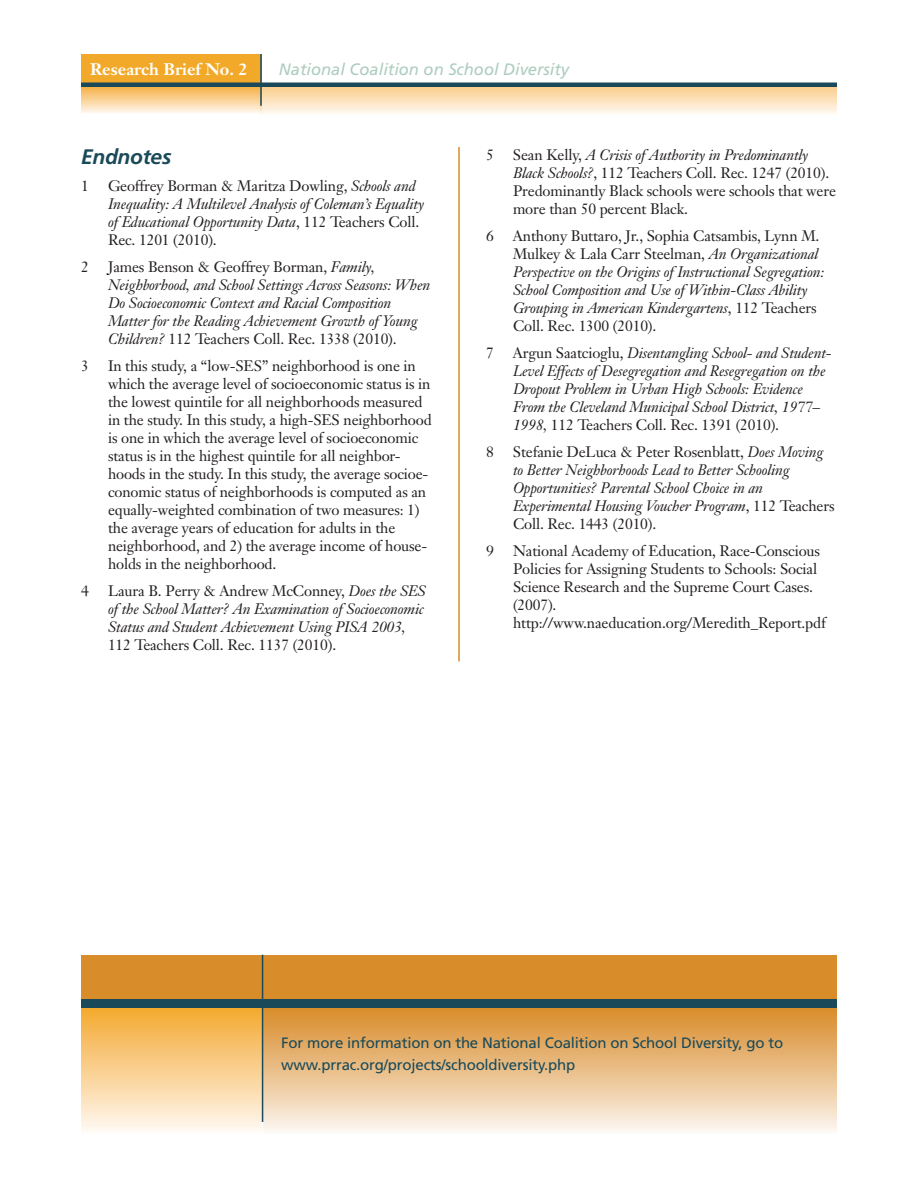
<style>
.page{position:relative;width:918px;height:1188px;background:#fff}
.page>*{position:absolute;margin:0;border:0;box-sizing:border-box;transform-origin:0 0}
.t1{font:italic 700 21px "Frutiger";letter-spacing:-.01em;color:#1a4a59}
.t2{font:italic 16.5px "Frutiger";color:#adcdbf}
.t3{font:700 16.5px "Janson Text";color:#fff}
.t4{font:italic 15px/18px "Janson Text";letter-spacing:-.01em;color:#231f20}
.t5{font:15px/18px "Janson Text";letter-spacing:-.01em;color:#231f20}
.t6{font:15px/22.5px "Frutiger";letter-spacing:-.01em;color:#1a4a59}
.s1{font-style:normal}
.s2{font-style:italic}
</style>
<div class="page">
<img style="left:81px;top:1008px;width:756px;height:124px">
<img style="left:81px;top:87px;width:180px;height:26px">
<div style="left:81px;top:54px;width:181px;height:29px;background:#f2a929"></div>
<div style="left:81px;top:82px;width:756px;height:5px;background:#1a4a59"></div>
<hr style="left:260px;top:54px;width:2px;height:52px;background:#1a4a59">
<div style="left:81px;top:956px;width:756px;height:52px;background:#d88c2a"></div>
<hr style="left:262px;top:955px;width:1px;height:167px;background:#1a4a59">
<div style="left:81px;top:999px;width:756px;height:9px;background:#1a4a59"></div>
<hr style="left:458px;top:147px;width:2px;height:515px;background:#d88c2a">
<p class="t3" style="left:90px;top:62px;width:159px">Research Brief No. 2</p>
<p class="t2" style="left:279px;top:62px;width:292px">National Coalition on School Diversity</p>
<h1 class="t1" style="left:81px;top:148px;width:92px">Endnotes</h1>
<p class="t5" style="left:81px;top:179px;width:9px">1</p>
<p class="t4" style="left:108px;top:179px;width:318px"><span class="s1">Geoffrey Borman &amp; Maritza Dowling,</span> Schools and Inequality: A Multilevel Analysis of Coleman’s Equality of Educational Opportunity Data<span class="s1">, 112 Teachers Coll.<br>Rec. 1201 (2010).</span></p>
<p class="t5" style="left:81px;top:260px;width:9px">2</p>
<p class="t4" style="left:108px;top:260px;width:324px"><span class="s1">James Benson &amp; Geoffrey Borman,</span> Family, Neighborhood, and School Settings Across Seasons: When Do Socioeconomic Context and Racial Composition Matter for the Reading Achievement Growth of Young Children? <span class="s1">112 Teachers Coll. Rec. 1338 (2010).</span></p>
<p class="t5" style="left:81px;top:359px;width:9px">3</p>
<p class="t5" style="left:108px;top:359px;width:325px">In this study, a “low-SES” neighborhood is one in which the average level of socioeconomic status is in the lowest quintile for all neighborhoods measured in the study. In this study, a high-SES neighborhood is one in which the average level of socioeconomic status is in the highest quintile for all neighbor&shy;hoods in the study. In this study, the average socioe&shy;conomic status of neighborhoods is computed as an equally-weighted combination of two measures: 1) the average years of education for adults in the neighborhood, and 2) the average income of house&shy;holds in the neighborhood.</p>
<p class="t5" style="left:81px;top:584px;width:9px">4</p>
<p class="t4" style="left:108px;top:584px;width:319px"><span class="s1">Laura B. Perry &amp; Andrew McConney,</span> Does the SES of the School Matter? An Examination of Socioeconomic<br>Status and Student Achievement Using PISA 2003,</p>
<p class="t5" style="left:108px;top:638px;width:230px">112 Teachers Coll. Rec. 1137 (2010).</p>
<p class="t5" style="left:486px;top:147px;width:9px">5</p>
<p class="t5" style="left:513px;top:147px;width:325px">Sean Kelly, <span class="s2">A Crisis of Authority in Predominantly Black Schools?</span>, 112 Teachers Coll. Rec. 1247 (2010).<br>Predominantly Black schools were schools that were more than 50 percent Black.</p>
<p class="t5" style="left:486px;top:228px;width:9px">6</p>
<p class="t4" style="left:513px;top:228px;width:313px"><span class="s1">Anthony Buttaro, Jr., Sophia Catsambis, Lynn M.<br>Mulkey &amp; Lala Carr Steelman,</span> An Organizational Perspective on the Origins of Instructional Segregation:<br>School Composition and Use of Within-Class Ability Grouping in American Kindergartens<span class="s1">, 112 Teachers Coll. Rec. 1300 (2010).</span></p>
<p class="t5" style="left:486px;top:345px;width:9px">7</p>
<p class="t4" style="left:513px;top:345px;width:320px"><span class="s1">Argun Saatcioglu,</span> Disentangling School- and Student-Level Effects of Desegregation and Resegregation on the Dropout Problem in Urban High Schools: Evidence From the Cleveland Municipal School District, 1977– 1998, <span class="s1">112 Teachers Coll. Rec. 1391 (2010).</span></p>
<p class="t5" style="left:486px;top:444px;width:9px">8</p>
<p class="t4" style="left:513px;top:444px;width:323px"><span class="s1">Stefanie DeLuca &amp; Peter Rosenblatt,</span> Does Moving to Better Neighborhoods Lead to Better Schooling Opportunities? Parental School Choice in an Experimental Housing Voucher Program<span class="s1">, 112 Teachers Coll. Rec. 1443 (2010).</span></p>
<p class="t5" style="left:486px;top:543px;width:9px">9</p>
<p class="t5" style="left:513px;top:543px;width:314px">National Academy of Education, Race-Conscious Policies for Assigning Students to Schools: Social Science Research and the Supreme Court Cases. (2007). http://www.naeducation.org/Meredith_Report.pdf</p>
<p class="t6" style="left:281px;top:1032px;width:504px">For more information on the National Coalition on School Diversity, go to www.prrac.org/projects/schooldiversity.php</p>
</div>
